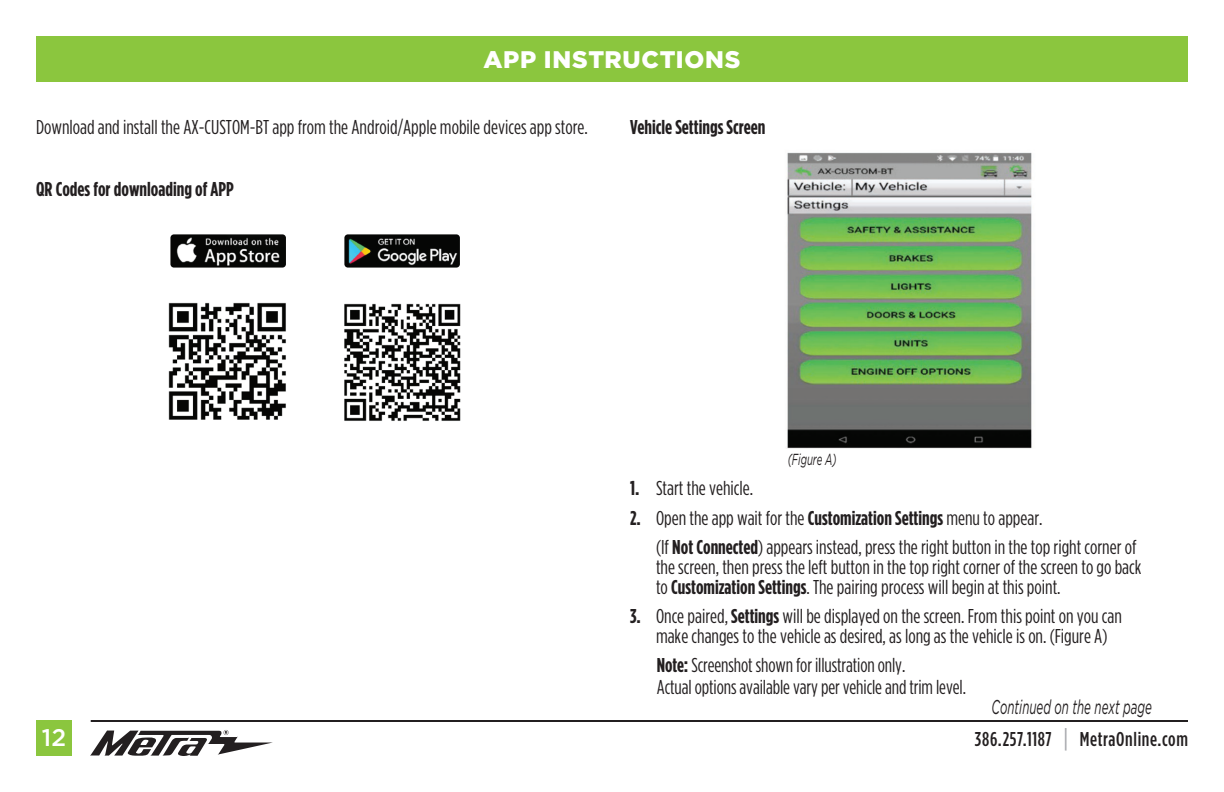
<style>
.page{position:relative;width:1224px;height:792px;background:#fff}
.page>*{position:absolute;margin:0;border:0;box-sizing:border-box;transform-origin:0 0}
.t1{font:900 24px "Gotham";letter-spacing:.03em;color:#fff}
.t2{font:500 24px "Gotham";color:#fff}
.t3{font:20px/20px "Gotham Condensed";color:#231f20}
.t4{font:700 20px "Gotham Condensed";color:#231f20}
.t5{font:500 20px "Gotham Condensed";letter-spacing:.03em;color:#231f20}
.t6{font:italic 20px "Gotham";color:#231f20;scale:.58 1}
.t7{font:italic 16px "Gotham";color:#231f20;scale:.6 1}
.s1{font-weight:700}
.s2{font-size:26px;color:#a8a9ad}
</style>
<div class="page">
<svg style="left:90px;top:730px;width:183px;height:26px"></svg>
<hr style="left:91px;top:720px;width:1097px;height:2px;background:#231f20">
<div style="left:36px;top:36px;width:1152px;height:45px;background:#8bc63e"></div>
<div style="left:36px;top:720px;width:36px;height:36px;background:#8bc63e"></div>
<img style="left:168px;top:302px;width:118px;height:118px">
<img style="left:344px;top:303px;width:117px;height:118px">
<img style="left:344px;top:234px;width:116px;height:34px">
<img style="left:170px;top:234px;width:116px;height:34px">
<img style="left:787px;top:152px;width:245px;height:297px">
<p class="t1" style="left:484px;top:46px;width:258px">APP INSTRUCTIONS</p>
<p class="t3" style="left:36px;top:117px;width:553px">Download and install the AX-CUSTOM-BT app from the Android/Apple mobile devices app store.</p>
<p class="t4" style="left:36px;top:178px;width:199px">QR Codes for downloading of APP</p>
<p class="t4" style="left:630px;top:115px;width:137px">Vehicle Settings Screen</p>
<p class="t7" style="left:788px;top:450px;width:83px">(Figure A)</p>
<p class="t3" style="left:630px;top:478px;width:125px"><span class="s1">1.</span> Start the vehicle.</p>
<p class="t3" style="left:656px;top:503px;width:482px;line-height:29px;text-indent:-26px"><span class="s1">2.</span> Open the app wait for the <span class="s1">Customization Settings</span> menu to appear.<br>(If <span class="s1">Not Connected</span>) appears instead, press the right button in the top right corner of</p>
<p class="t3" style="left:656px;top:556px;width:487px">the screen, then press the left button in the top right corner of the screen to go back to <span class="s1">Customization Settings</span>. The pairing process will begin at this point.</p>
<p class="t3" style="left:630px;top:605px;width:493px;text-align:center"><span class="s1">3.</span> Once paired, <span class="s1">Settings</span> will be displayed on the screen. From this point on you can make changes to the vehicle as desired, as long as the vehicle is on. (Figure A)</p>
<p class="t3" style="left:657px;top:653px;width:311px;line-height:22px"><span class="s1">Note:</span> Screenshot shown for illustration only.<br>Actual options available vary per vehicle and trim level.</p>
<p class="t6" style="left:992px;top:696px;width:278px">Continued on the next page</p>
<p class="t2" style="left:42px;top:724px;width:26px">12</p>
<p class="t5" style="left:975px;top:728px;width:215px">386.257.1187 <span class="s2">|</span> MetraOnline.com</p>
</div>
